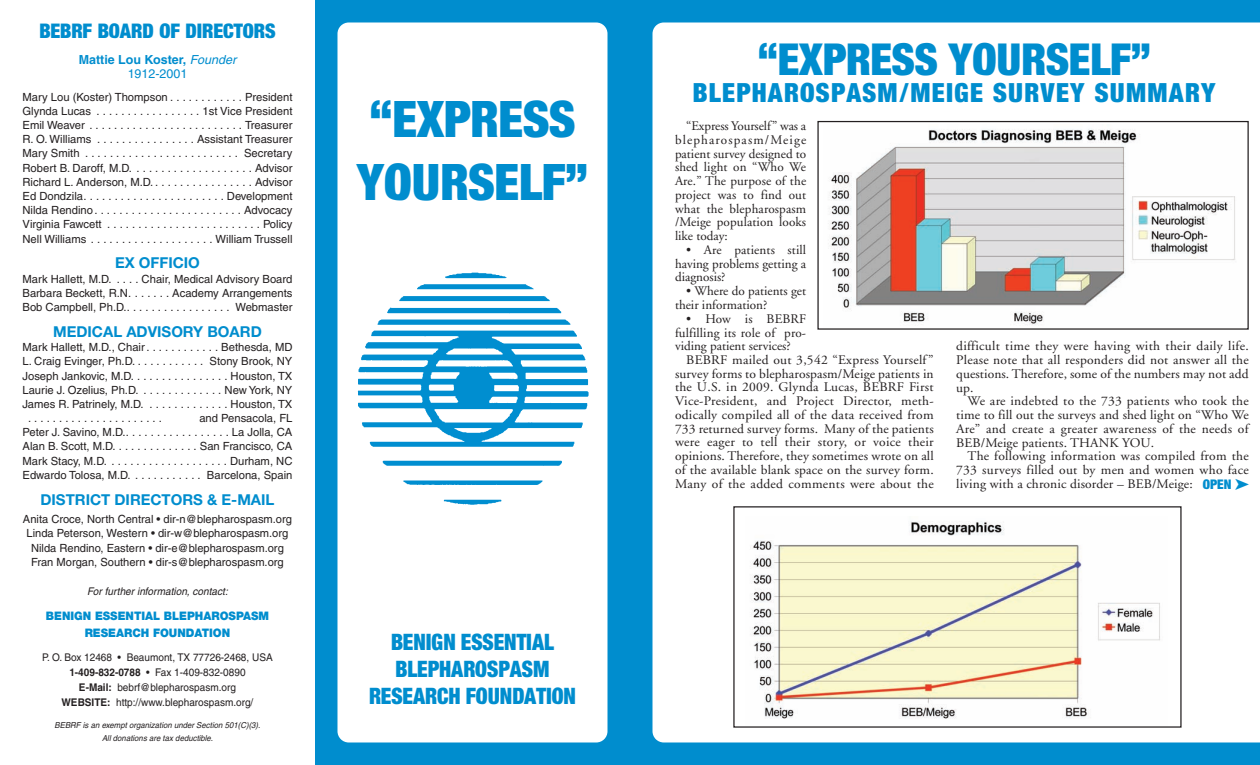
<style>
.page{position:relative;width:1260px;height:765px;background:#fff}
.page>*{position:absolute;margin:0;border:0;box-sizing:border-box;transform-origin:0 0}
.t1{font:50px/62.5px "Harvest";color:#008dce}
.t2{font:43.75px "Harvest";color:#008dce}
.t3{font:26.25px "Harvest";letter-spacing:.05em;color:#008dce}
.t4{font:22.5px/27px "Harvest";color:#008dce;text-align:center;scale:.95 1}
.t5{font:20px "Harvest";color:#008dce}
.t6{font:700 15px "Helvetica Neue";color:#008dce}
.t7{font:13.12px/13.8px "Adobe Garamond";letter-spacing:.01em;color:#231f20;text-align:justify}
.t8{font:700 12.5px/14.2px "Helvetica";color:#008dce;text-align:center}
.t9{font:900 11.75px/16.2px "Helvetica Neue";color:#008dce;text-align:center;scale:.95 1}
.t10{font:11.25px/14.2px "Helvetica";color:#231f20;text-align:justify}
.t11{font:10.62px/15px "Helvetica";color:#231f20;text-align:center;scale:.95 1}
.t12{font:italic 10.62px "Helvetica";letter-spacing:.005em;color:#231f20;scale:.95 1}
.t13{font:italic 8.25px/12.5px "Helvetica";letter-spacing:.005em;color:#231f20;text-align:center;scale:.95 1}
.s1{font-weight:400;font-style:italic}
.s2{font-weight:400}
.s3{font-weight:700}
.s4{font-family:"Harvest";font-size:13.25px;color:#008dce}
</style>
<div class="page">
<div style="left:315px;top:0;width:321px;height:765px;background:#008dce"></div>
<div style="left:337px;top:22px;width:271px;height:720px;background:#fff;border-radius:11px"></div>
<img style="left:357px;top:272px;width:232px;height:233px">
<svg style="left:636px;top:0;width:624px;height:765px"></svg>
<div style="left:734px;top:507px;width:447px;height:220px;background:#fff"></div>
<img style="left:752px;top:521px;width:408px;height:198px">
<div style="left:733px;top:506px;width:449px;height:222px;border:1px solid #231f20"></div>
<div style="left:818px;top:122px;width:430px;height:207px;background:#fff"></div>
<img style="left:829px;top:129px;width:407px;height:196px">
<div style="left:817px;top:121px;width:432px;height:209px;border:1px solid #231f20"></div>
<svg style="left:1235px;top:479px;width:14px;height:11px"></svg>
<h3 class="t5" style="left:39px;top:20px;width:238px">BEBRF BOARD OF DIRECTORS</h3>
<p class="t8" style="left:79px;top:54px;width:159px">Mattie Lou Koster, <span class="s1">Founder<br></span><span class="s2">1912-2001</span></p>
<p class="t10" style="left:22px;top:91px;width:272px">Mary Lou (Koster) Thompson . . . . . . . . . . . . President Glynda Lucas . . . . . . . . . . . . . . . . . 1st Vice President EmilWeaver .........................Treasurer R. O. Williams . . . . . . . . . . . . . . . . Assistant Treasurer MarySmith ......................... Secretary RobertB.Daroff,M.D. ...................Advisor Richard L. Anderson, M.D. . . . . . . . . . . . . . . . . Advisor EdDondzila.......................Development NildaRendino........................Advocacy VirginiaFawcett .........................Policy Nell Williams . . . . . . . . . . . . . . . . . . . . WilliamTrussell</p>
<h3 class="t6" style="left:115px;top:258px;width:86px">EX OFFICIO</h3>
<p class="t10" style="left:22px;top:273px;width:272px">Mark Hallett, M.D. . . . . Chair, Medical Advisory Board Barbara Beckett, R.N. . . . . . . Academy Arrangements Bob Campbell, Ph.D.. . . . . . . . . . . . . . . . . Webmaster</p>
<h3 class="t6" style="left:53px;top:326px;width:210px">MEDICAL ADVISORY BOARD</h3>
<p class="t10" style="left:22px;top:341px;width:271px">Mark Hallett, M.D., Chair . . . . . . . . . . . . Bethesda, MD</p>
<p class="t10" style="left:22px;top:355px;width:271px">L. Craig Evinger, Ph.D. . . . . . . . . . . . Stony Brook, NY</p>
<p class="t10" style="left:22px;top:370px;width:271px">Joseph Jankovic, M.D. . . . . . . . . . . . . . . . Houston, TX</p>
<p class="t10" style="left:22px;top:384px;width:271px">Laurie J. Ozelius, Ph.D. . . . . . . . . . . . . . New York, NY</p>
<p class="t10" style="left:22px;top:398px;width:271px">James R. Patrinely, M.D. . . . . . . . . . . . . . Houston, TX</p>
<p class="t10" style="left:28px;top:412px;width:136px">......................</p>
<p class="t10" style="left:22px;top:412px;width:272px;text-indent:177px">and Pensacola, FL Peter J.Savino, M.D.. . . . . . . . . . . . . . . . . La Jolla, CA Alan B. Scott, M.D. . . . . . . . . . . . . . San Francisco, CA MarkStacy,M.D. ...................Durham,NC Edwardo Tolosa, M.D. . . . . . . . . . . . Barcelona, Spain</p>
<h3 class="t6" style="left:40px;top:494px;width:236px">DISTRICT DIRECTORS &amp; E-MAIL</h3>
<p class="t10" style="left:23px;top:513px;width:271px;text-align:center">Anita Croce, North Central • dir-n@blepharospasm.org Linda Peterson, Western • dir-w@blepharospasm.org Nilda Rendino, Eastern • dir-e@blepharospasm.org Fran Morgan, Southern • dir-s@blepharospasm.org</p>
<p class="t12" style="left:87px;top:588px;width:150px">For further information, contact:</p>
<p class="t9" style="left:46px;top:609px;width:236px">BENIGN ESSENTIAL BLEPHAROSPASM<br>RESEARCH FOUNDATION</p>
<p class="t11" style="left:42px;top:650px;width:244px">P. O. Box 12468 • Beaumont, TX 77726-2468, USA <span class="s3">1-409-832-0788</span> • Fax 1-409-832-0890<br><span class="s3">E-Mail:</span> bebrf@blepharospasm.org<br><span class="s3">WEBSITE:</span> http://www.blepharospasm.org/</p>
<p class="t13" style="left:55px;top:720px;width:218px">BEBRF is an exempt organization under Section 501(C)(3).<br>All donations are tax deductible.</p>
<h1 class="t1" style="left:357px;top:89px;width:233px">“EXPRESS<br>YOURSELF”</h1>
<h3 class="t4" style="left:369px;top:629px;width:219px">BENIGN ESSENTIAL<br>BLEPHAROSPASM<br>RESEARCH FOUNDATION</h3>
<h2 class="t2" style="left:758px;top:34px;width:395px">“EXPRESS YOURSELF”</h2>
<h3 class="t3" style="left:693px;top:78px;width:524px">BLEPHAROSPASM/MEIGE SURVEY SUMMARY</h3>
<p class="t7" style="left:675px;top:120px;width:133px;text-indent:11px">“Express Yourself” was a blepharospasm/Meige patient survey designed to shed light on “Who We Are.” The purpose of the project was to find out what the blepharospasm /Meige population looks like today:</p>
<p class="t7" style="left:675px;top:244px;width:133px;text-indent:11px">• Are patients still having problems getting a diagnosis?</p>
<p class="t7" style="left:675px;top:285px;width:133px;text-indent:11px">• Where do patients get their information?</p>
<p class="t7" style="left:675px;top:313px;width:133px;text-indent:11px">• How is BEBRF fulfilling its role of pro&shy;viding patient services?</p>
<p class="t7" style="left:675px;top:354px;width:260px;text-indent:11px">BEBRF mailed out 3,542 “Express Yourself” survey forms to blepharospasm/Meige patients in the U.S. in 2009. Glynda Lucas, BEBRF First Vice-President, and Project Director, meth&shy;odically compiled all of the data received from 733 returned survey forms. Many of the patients were eager to tell their story, or voice their opinions. Therefore, they sometimes wrote on all of the available blank space on the survey form.<br>Many of the added comments were about the</p>
<p class="t7" style="left:956px;top:341px;width:294px">difficult time they were having with their daily life.<br>Please note that all responders did not answer all the questions. Therefore, some of the numbers may not add up.</p>
<p class="t7" style="left:956px;top:396px;width:294px;text-indent:11px">We are indebted to the 733 patients who took the time to fill out the surveys and shed light on “Who We Are” and create a greater awareness of the needs of BEB/Meige patients. THANK YOU.</p>
<p class="t7" style="left:956px;top:451px;width:294px;text-indent:11px">The following information was compiled from the 733 surveys filled out by men and women who face living with a chronic disorder – BEB/Meige: <span class="s4">OPEN</span></p>
</div>
